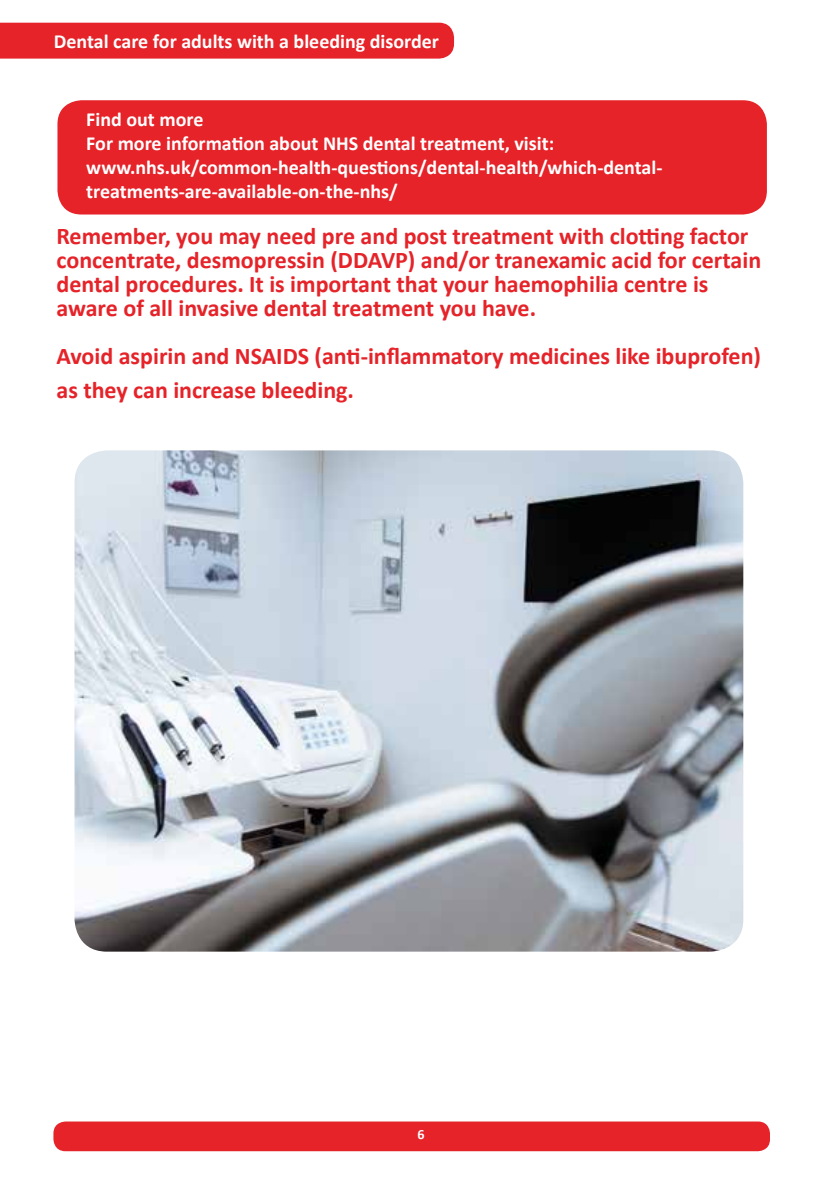
<style>
.page{position:relative;width:840px;height:1191px;background:#fff}
.page>*{position:absolute;margin:0;border:0;box-sizing:border-box;transform-origin:0 0}
.t1{font:700 24px/24px "Calibri";color:#e52329}
.t2{font:700 20px/24px "Calibri";color:#fff}
.t3{font:700 14px "Calibri";color:#fff}
</style>
<div class="page">
<div style="left:0;top:23px;width:454px;height:36px;background:#e52329"></div>
<div style="left:53px;top:1121px;width:716px;height:30px;background:#e52329;border-radius:12px"></div>
<div style="left:57px;top:100px;width:709px;height:114px;background:#e52329;border-radius:24px"></div>
<img style="left:74px;top:450px;width:668px;height:501px">
<p class="t2" style="left:54px;top:29px;width:386px">Dental care for adults with a bleeding disorder</p>
<p class="t2" style="left:86px;top:107px;width:577px">Find out more<br>For more information about NHS dental treatment, visit: www.nhs.uk/common-health-questions/dental-health/which-dental&shy;treatments-are-available-on-the-nhs/</p>
<p class="t1" style="left:56px;top:224px;width:706px">Remember, you may need pre and post treatment with clotting factor concentrate, desmopressin (DDAVP) and/or tranexamic acid for certain dental procedures. It is important that your haemophilia centre is aware of all invasive dental treatment you have.</p>
<p class="t1" style="left:56px;top:340px;width:705px;line-height:33.6px">Avoid aspirin and NSAIDS (anti-inflammatory medicines like ibuprofen) as they can increase bleeding.</p>
<p class="t3" style="left:417px;top:1125px;width:9px">6</p>
</div>
